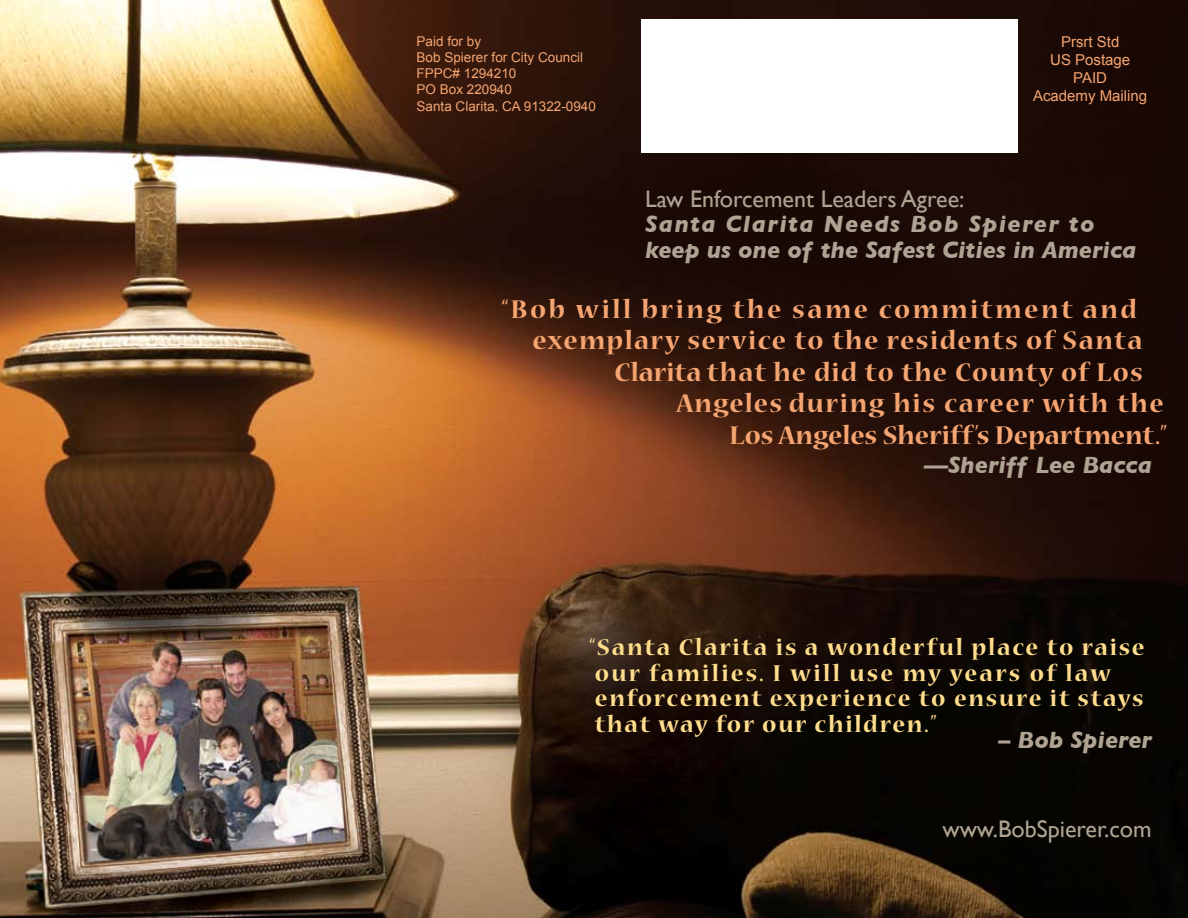
<style>
.page{position:relative;width:1188px;height:918px;background:#fff}
.page>*{position:absolute;margin:0;border:0;box-sizing:border-box;transform-origin:0 0}
.t1{font:700 28.5px "Nueva Std";letter-spacing:.05em;color:#f5a571}
.t2{font:700 28.5px "Nueva Std";letter-spacing:.09em;color:#f5a571}
.t3{font:700 28.5px "Nueva Std";color:#f5a571}
.t4{font:700 25.5px/25.5px "Nueva Std";letter-spacing:.07em;color:#ffdd8c}
.t5{font:italic 700 24px/25.5px "Gill Sans";color:#afa393}
.t6{font:24px "Gill Sans";color:#afa393}
.t7{font:15px/18px "Arial";color:#f5a571;text-align:center}
.t8{font:13.5px/16.2px "Arial";color:#f5a571}
</style>
<div class="page">
<img style="left:0;top:0;width:1188px;height:918px">
<div style="left:642px;top:20px;width:376px;height:133px;background:#fff"></div>
<p class="t8" style="left:417px;top:33px;width:181px">Paid for by<br>Bob Spierer for City Council<br>FPPC# 1294210<br>PO Box 220940<br>Santa Clarita, CA 91322-0940</p>
<p class="t7" style="left:1033px;top:33px;width:116px">Prsrt Std<br>US Postage<br>PAID<br>Academy Mailing</p>
<p class="t6" style="left:645px;top:185px;width:321px">Law Enforcement Leaders Agree:</p>
<p class="t5" style="left:645px;top:211px;width:493px">Santa Clarita Needs Bob Spierer to keep us one of the Safest Cities in America</p>
<p class="t2" style="left:502px;top:296px;width:636px">“Bob will bring the same commitment and</p>
<p class="t1" style="left:532px;top:327px;width:612px">exemplary service to the residents of Santa</p>
<p class="t1" style="left:614px;top:359px;width:530px">Clarita that he did to the County of Los</p>
<p class="t1" style="left:676px;top:390px;width:489px">Angeles during his career with the</p>
<p class="t3" style="left:730px;top:422px;width:439px">Los Angeles Sheriff’s Department.”</p>
<p class="t5" style="left:924px;top:452px;width:229px">—Sheriff Lee Bacca</p>
<p class="t4" style="left:590px;top:636px;width:557px">“Santa Clarita is a wonderful place to raise our families. I will use my years of law enforcement experience to ensure it stays that way for our children.”</p>
<p class="t5" style="left:999px;top:727px;width:155px">– Bob Spierer</p>
<p class="t6" style="left:942px;top:815px;width:211px">www.BobSpierer.com</p>
</div>
